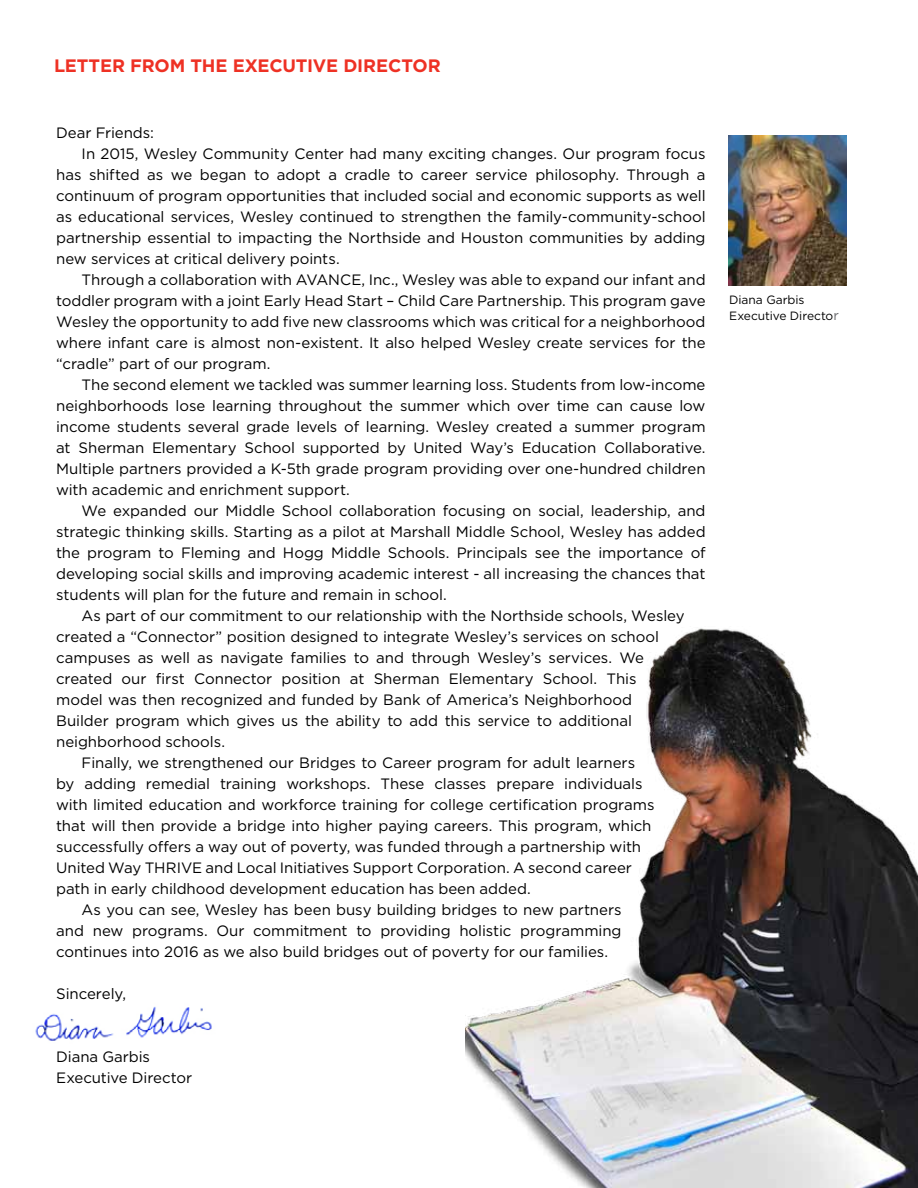
<style>
.page{position:relative;width:918px;height:1188px;background:#fff}
.page>*{position:absolute;margin:0;border:0;box-sizing:border-box;transform-origin:0 0}
.t1{font:700 18px "Gotham HTF";letter-spacing:-.005em;color:#ee3124}
.t2{font:15px/21px "Gotham HTF";letter-spacing:-.005em;color:#000}
.t3{font:12px/16.5px "Gotham HTF";letter-spacing:-.005em;color:#000}
.s1{font-size:13.5px;color:#6d6e71}
</style>
<div class="page">
<img style="left:728px;top:136px;width:118px;height:149px">
<img style="left:466px;top:628px;width:452px;height:560px">
<img style="left:35px;top:1006px;width:177px;height:35px">
<p class="t1" style="left:54px;top:55px;width:150px">LETTER FROM THE</p>
<p class="t1" style="left:233px;top:55px;width:204px">EXECUTIVE DIRECTOR</p>
<p class="t2" style="left:56px;top:122px;width:99px">Dear Friends:</p>
<p class="t2" style="left:82px;top:143px;width:625px">In 2015, Wesley Community Center had many exciting changes. Our program focus</p>
<p class="t2" style="left:56px;top:164px;width:651px">has shifted as we began to adopt a cradle to career service philosophy. Through a</p>
<p class="t2" style="left:56px;top:185px;width:651px">continuum of program opportunities that included social and economic supports as well</p>
<p class="t2" style="left:56px;top:206px;width:651px">as educational services, Wesley continued to strengthen the family-community-school</p>
<p class="t2" style="left:56px;top:227px;width:651px">partnership essential to impacting the Northside and Houston communities by adding</p>
<p class="t2" style="left:56px;top:248px;width:285px">new services at critical delivery points.</p>
<p class="t2" style="left:82px;top:269px;width:626px">Through a collaboration with AVANCE, Inc., Wesley was able to expand our infant and</p>
<p class="t2" style="left:56px;top:290px;width:651px">toddler program with a joint Early Head Start – Child Care Partnership. This program gave</p>
<p class="t2" style="left:56px;top:311px;width:651px">Wesley the opportunity to add five new classrooms which was critical for a neighborhood</p>
<p class="t2" style="left:56px;top:332px;width:651px">where infant care is almost non-existent. It also helped Wesley create services for the</p>
<p class="t2" style="left:56px;top:353px;width:216px">“cradle” part of our program.</p>
<p class="t2" style="left:82px;top:374px;width:625px">The second element we tackled was summer learning loss. Students from low-income</p>
<p class="t2" style="left:56px;top:395px;width:651px">neighborhoods lose learning throughout the summer which over time can cause low</p>
<p class="t2" style="left:56px;top:416px;width:651px">income students several grade levels of learning. Wesley created a summer program</p>
<p class="t2" style="left:56px;top:437px;width:651px">at Sherman Elementary School supported by United Way’s Education Collaborative.</p>
<p class="t2" style="left:56px;top:458px;width:651px">Multiple partners provided a K-5th grade program providing over one-hundred children</p>
<p class="t2" style="left:56px;top:479px;width:295px">with academic and enrichment support.</p>
<p class="t2" style="left:82px;top:500px;width:625px">We expanded our Middle School collaboration focusing on social, leadership, and</p>
<p class="t2" style="left:56px;top:521px;width:651px">strategic thinking skills. Starting as a pilot at Marshall Middle School, Wesley has added</p>
<p class="t2" style="left:56px;top:542px;width:651px">the program to Fleming and Hogg Middle Schools. Principals see the importance of</p>
<p class="t2" style="left:56px;top:563px;width:651px">developing social skills and improving academic interest - all increasing the chances that</p>
<p class="t2" style="left:56px;top:584px;width:392px">students will plan for the future and remain in school.</p>
<p class="t2" style="left:82px;top:605px;width:604px">As part of our commitment to our relationship with the Northside schools, Wesley</p>
<p class="t2" style="left:56px;top:626px;width:604px">created a “Connector” position designed to integrate Wesley’s services on school</p>
<p class="t2" style="left:56px;top:647px;width:590px">campuses as well as navigate families to and through Wesley’s services. We</p>
<p class="t2" style="left:56px;top:668px;width:582px">created our first Connector position at Sherman Elementary School. This</p>
<p class="t2" style="left:56px;top:689px;width:577px">model was then recognized and funded by Bank of America’s Neighborhood</p>
<p class="t2" style="left:56px;top:710px;width:577px">Builder program which gives us the ability to add this service to additional</p>
<p class="t2" style="left:56px;top:731px;width:170px">neighborhood schools.</p>
<p class="t2" style="left:82px;top:752px;width:555px">Finally, we strengthened our Bridges to Career program for adult learners</p>
<p class="t2" style="left:56px;top:773px;width:588px">by adding remedial training workshops. These classes prepare individuals</p>
<p class="t2" style="left:56px;top:794px;width:600px">with limited education and workforce training for college certification programs</p>
<p class="t2" style="left:56px;top:815px;width:597px">that will then provide a bridge into higher paying careers. This program, which</p>
<p class="t2" style="left:56px;top:836px;width:586px">successfully offers a way out of poverty, was funded through a partnership with</p>
<p class="t2" style="left:56px;top:857px;width:577px">United Way THRIVE and Local Initiatives Support Corporation. A second career</p>
<p class="t2" style="left:56px;top:878px;width:476px">path in early childhood development education has been added.</p>
<p class="t2" style="left:82px;top:899px;width:541px">As you can see, Wesley has been busy building bridges to new partners</p>
<p class="t2" style="left:56px;top:920px;width:567px">and new programs. Our commitment to providing holistic programming</p>
<p class="t2" style="left:56px;top:941px;width:554px">continues into 2016 as we also build bridges out of poverty for our families.</p>
<p class="t2" style="left:56px;top:983px;width:71px">Sincerely,</p>
<p class="t2" style="left:56px;top:1046px;width:138px">Diana Garbis<br>Executive Director</p>
<p class="t3" style="left:729px;top:291px;width:111px">Diana Garbis<br>Executive Directo<span class="s1">r</span></p>
</div>
